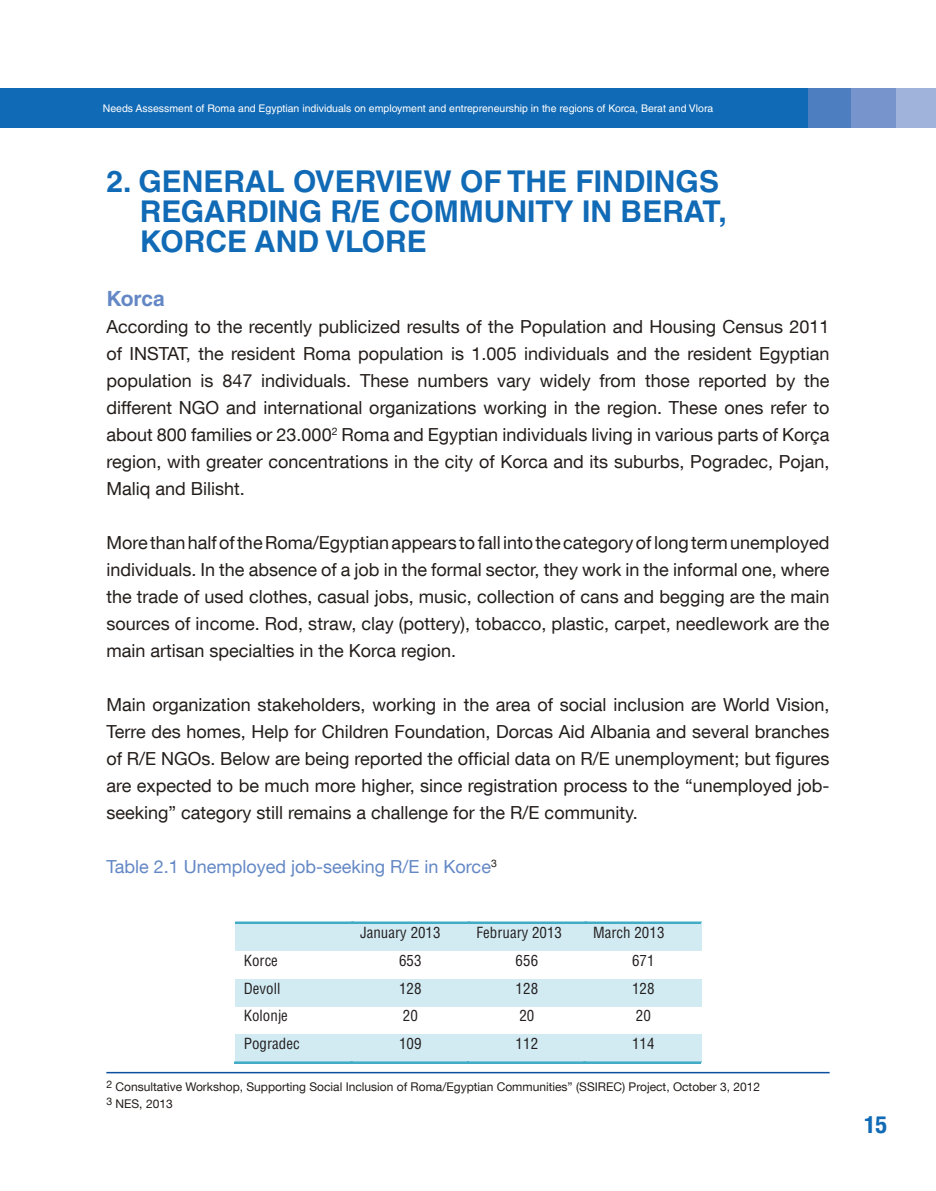
<style>
.page{position:relative;width:936px;height:1191px;background:#fff}
.page>*{position:absolute;margin:0;border:0;box-sizing:border-box;transform-origin:0 0}
.t1{font:700 30px/30px "Helvetica LT Std";color:#116ab5}
.t2{font:700 condensed 24px "Helvetica Neue LT Com";color:#116ab5}
.t3{font:700 21px "Helvetica LT Std";letter-spacing:-.01em;color:#6488c5}
.t4{font:18px/27px "Helvetica Neue LT Com";color:#241e1b;text-align:justify}
.t5{font:18px "Helvetica Neue LT Com";color:#6488c5}
.t6{font:condensed 15px "Helvetica LT Std";letter-spacing:.005em;color:#231f20}
.t7{font:12px/16.5px "Helvetica Neue LT Com";color:#241e1b}
.t8{font:10.5px "Helvetica LT Std";color:#fff}
</style>
<div class="page">
<div style="left:0;top:88px;width:935px;height:40px;background:#a0b3db"></div>
<div style="left:0;top:88px;width:895px;height:40px;background:#7795cc"></div>
<div style="left:0;top:88px;width:849px;height:40px;background:#4c7ec0"></div>
<div style="left:0;top:88px;width:807px;height:40px;background:#116ab5"></div>
<div style="left:236px;top:923px;width:8px;height:28px;background:#d2ebf3"></div>
<div style="left:344px;top:923px;width:8px;height:28px;background:#d2ebf3"></div>
<div style="left:244px;top:923px;width:100px;height:28px;background:#d2ebf3"></div>
<div style="left:352px;top:923px;width:8px;height:28px;background:#d2ebf3"></div>
<div style="left:460px;top:923px;width:8px;height:28px;background:#d2ebf3"></div>
<div style="left:360px;top:923px;width:100px;height:28px;background:#d2ebf3"></div>
<div style="left:468px;top:923px;width:8px;height:28px;background:#d2ebf3"></div>
<div style="left:577px;top:923px;width:8px;height:28px;background:#d2ebf3"></div>
<div style="left:476px;top:923px;width:101px;height:28px;background:#d2ebf3"></div>
<div style="left:585px;top:923px;width:8px;height:28px;background:#d2ebf3"></div>
<div style="left:693px;top:923px;width:8px;height:28px;background:#d2ebf3"></div>
<div style="left:593px;top:923px;width:100px;height:28px;background:#d2ebf3"></div>
<hr style="left:236px;top:922px;width:116px;height:1px;background:#42abc5">
<hr style="left:236px;top:921px;width:116px;height:1px;background:#42abc5">
<hr style="left:353px;top:922px;width:115px;height:1px;background:#42abc5">
<hr style="left:353px;top:921px;width:115px;height:1px;background:#42abc5">
<hr style="left:470px;top:922px;width:115px;height:1px;background:#42abc5">
<hr style="left:470px;top:921px;width:115px;height:1px;background:#42abc5">
<hr style="left:586px;top:922px;width:115px;height:1px;background:#42abc5">
<hr style="left:586px;top:921px;width:115px;height:1px;background:#42abc5">
<div style="left:236px;top:978px;width:8px;height:28px;background:#d2ebf3"></div>
<div style="left:344px;top:978px;width:8px;height:28px;background:#d2ebf3"></div>
<div style="left:244px;top:978px;width:100px;height:28px;background:#d2ebf3"></div>
<div style="left:352px;top:978px;width:8px;height:28px;background:#d2ebf3"></div>
<div style="left:460px;top:978px;width:8px;height:28px;background:#d2ebf3"></div>
<div style="left:360px;top:978px;width:100px;height:28px;background:#d2ebf3"></div>
<div style="left:468px;top:978px;width:8px;height:28px;background:#d2ebf3"></div>
<div style="left:577px;top:978px;width:8px;height:28px;background:#d2ebf3"></div>
<div style="left:476px;top:978px;width:101px;height:28px;background:#d2ebf3"></div>
<div style="left:585px;top:978px;width:8px;height:28px;background:#d2ebf3"></div>
<div style="left:693px;top:978px;width:8px;height:28px;background:#d2ebf3"></div>
<div style="left:593px;top:978px;width:100px;height:28px;background:#d2ebf3"></div>
<div style="left:236px;top:1034px;width:8px;height:27px;background:#d2ebf3"></div>
<div style="left:344px;top:1034px;width:8px;height:27px;background:#d2ebf3"></div>
<div style="left:244px;top:1034px;width:100px;height:27px;background:#d2ebf3"></div>
<div style="left:352px;top:1034px;width:8px;height:27px;background:#d2ebf3"></div>
<div style="left:460px;top:1034px;width:8px;height:27px;background:#d2ebf3"></div>
<div style="left:360px;top:1034px;width:100px;height:27px;background:#d2ebf3"></div>
<div style="left:468px;top:1034px;width:8px;height:27px;background:#d2ebf3"></div>
<div style="left:577px;top:1034px;width:8px;height:27px;background:#d2ebf3"></div>
<div style="left:476px;top:1034px;width:101px;height:27px;background:#d2ebf3"></div>
<div style="left:585px;top:1034px;width:8px;height:27px;background:#d2ebf3"></div>
<div style="left:693px;top:1034px;width:8px;height:27px;background:#d2ebf3"></div>
<div style="left:593px;top:1034px;width:100px;height:27px;background:#d2ebf3"></div>
<hr style="left:234px;top:1062px;width:118px;height:1px;background:#42abc5">
<hr style="left:234px;top:1061px;width:118px;height:1px;background:#42abc5">
<hr style="left:352px;top:1062px;width:116px;height:1px;background:#42abc5">
<hr style="left:352px;top:1061px;width:116px;height:1px;background:#42abc5">
<hr style="left:469px;top:1062px;width:116px;height:1px;background:#42abc5">
<hr style="left:469px;top:1061px;width:116px;height:1px;background:#42abc5">
<hr style="left:585px;top:1062px;width:116px;height:1px;background:#42abc5">
<hr style="left:585px;top:1061px;width:116px;height:1px;background:#42abc5">
<hr style="left:106px;top:1071px;width:723px;height:2px;background:#0d509f">
<p class="t8" style="left:103px;top:102px;width:612px">Needs Assessment of Roma and Egyptian individuals on employment and entrepreneurship in the regions of Korca, Berat and Vlora</p>
<h1 class="t1" style="left:140px;top:166px;width:588px;text-indent:-33px">2. GENERAL OVERVIEW OF THE FINDINGS<br>REGARDING R/E COMMUNITY IN BERAT,<br>KORCE AND VLORE</h1>
<p class="t3" style="left:106px;top:285px;width:60px">Korca</p>
<p class="t4" style="left:106px;top:312px;width:724px">According to the recently publicized results of the Population and Housing Census 2011 of INSTAT, the resident Roma population is 1.005 individuals and the resident Egyptian population is 847 individuals. These numbers vary widely from those reported by the different NGO and international organizations working in the region. These ones refer to about 800 families or 23.000<sup>2</sup> Roma and Egyptian individuals living in various parts of Korça region, with greater concentrations in the city of Korca and its suburbs, Pogradec, Pojan, Maliq and Bilisht.</p>
<p class="t4" style="left:106px;top:528px;width:724px">More than half of the Roma/Egyptian appears to fall into the category of long term unemployed individuals. In the absence of a job in the formal sector, they work in the informal one, where the trade of used clothes, casual jobs, music, collection of cans and begging are the main sources of income. Rod, straw, clay (pottery), tobacco, plastic, carpet, needlework are the main artisan specialties in the Korca region.</p>
<p class="t4" style="left:106px;top:690px;width:724px">Main organization stakeholders, working in the area of social inclusion are World Vision, Terre des homes, Help for Children Foundation, Dorcas Aid Albania and several branches of R/E NGOs. Below are being reported the official data on R/E unemployment; but figures are expected to be much more higher, since registration process to the “unemployed job&shy;seeking” category still remains a challenge for the R/E community.</p>
<p class="t5" style="left:106px;top:855px;width:392px">Table 2.1 Unemployed job-seeking R/E in Korce<sup>3</sup></p>
<p class="t6" style="left:360px;top:923px;width:82px">January 2013</p>
<p class="t6" style="left:476px;top:923px;width:87px">February 2013</p>
<p class="t6" style="left:593px;top:923px;width:73px">March 2013</p>
<p class="t6" style="left:244px;top:951px;width:36px">Korce</p>
<p class="t6" style="left:399px;top:951px;width:24px">653</p>
<p class="t6" style="left:515px;top:951px;width:24px">656</p>
<p class="t6" style="left:632px;top:951px;width:24px">671</p>
<p class="t6" style="left:244px;top:978px;width:38px">Devoll</p>
<p class="t6" style="left:399px;top:978px;width:24px">128</p>
<p class="t6" style="left:515px;top:978px;width:24px">128</p>
<p class="t6" style="left:632px;top:978px;width:24px">128</p>
<p class="t6" style="left:244px;top:1006px;width:46px">Kolonje</p>
<p class="t6" style="left:403px;top:1006px;width:17px">20</p>
<p class="t6" style="left:519px;top:1006px;width:17px">20</p>
<p class="t6" style="left:635px;top:1006px;width:17px">20</p>
<p class="t6" style="left:244px;top:1034px;width:57px">Pogradec</p>
<p class="t6" style="left:399px;top:1034px;width:24px">109</p>
<p class="t6" style="left:515px;top:1034px;width:24px">112</p>
<p class="t6" style="left:632px;top:1034px;width:24px">114</p>
<p class="t7" style="left:106px;top:1078px;width:655px"><sup>2</sup> Consultative Workshop, Supporting Social Inclusion of Roma/Egyptian Communities” (SSIREC) Project, October 3, 2012<br><sup>3</sup> NES, 2013</p>
<h2 class="t2" style="left:864px;top:1110px;width:25px">15</h2>
</div>
